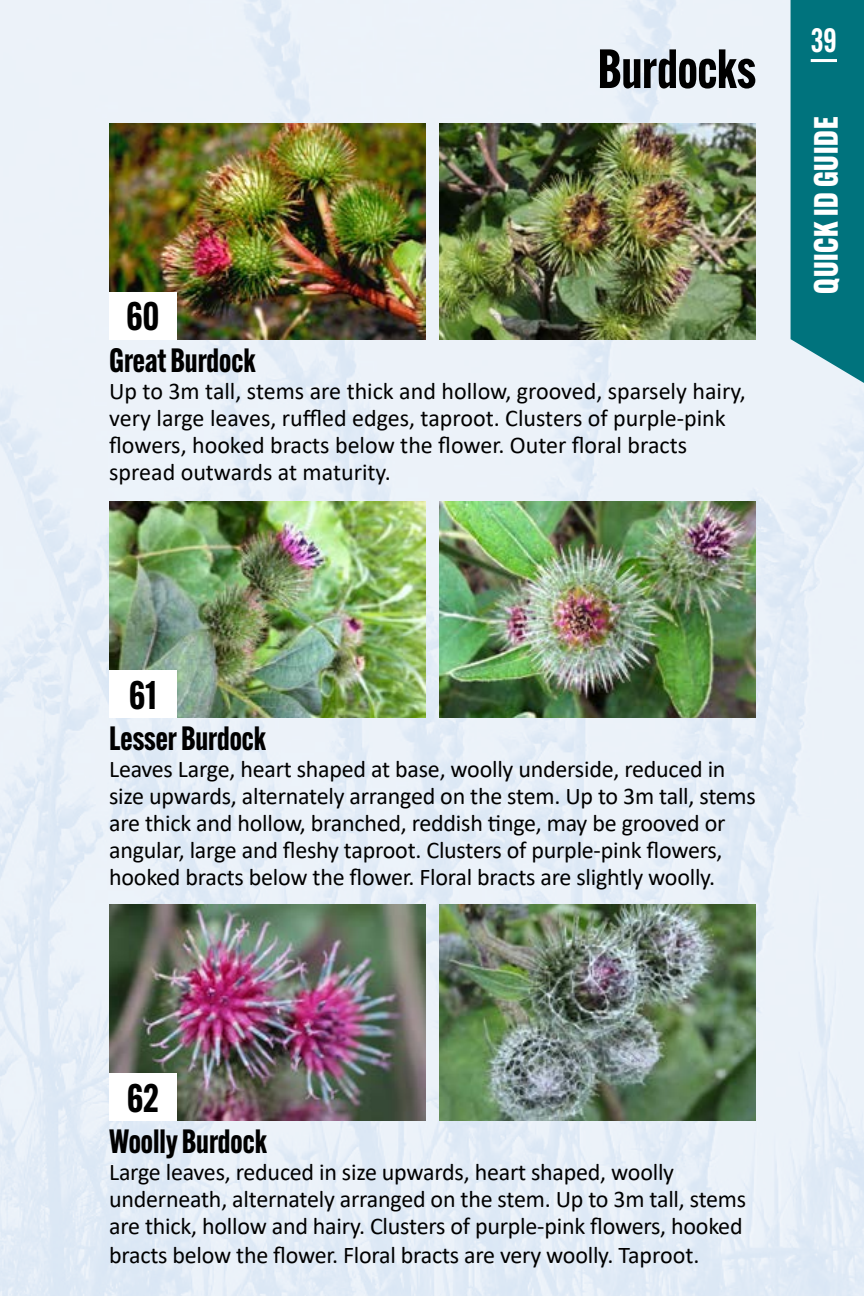
<style>
.page{position:relative;width:864px;height:1296px;background:#fff}
.page>*{position:absolute;margin:0;border:0;box-sizing:border-box;transform-origin:0 0}
.t1{font:700 54px "Alternate Gothic Cond ATF";color:#000}
.t2{font:700 39px "Alternate Gothic Cond ATF";color:#000}
.t3{font:700 33px "Alternate Gothic Cond ATF";color:#000}
.t4{font:800 33px "Alternate Gothic Cond ATF";letter-spacing:.025em;color:#fff}
.t5{font:600 33px "Alternate Gothic Cond ATF";color:#fff}
.t6{font:24px/27px "Calibri";letter-spacing:-.01em;color:#000}
</style>
<div class="page">
<img style="left:0;top:0;width:864px;height:1296px">
<img style="left:109px;top:124px;width:317px;height:216px">
<div style="left:109px;top:292px;width:68px;height:48px;background:#fff"></div>
<img style="left:109px;top:502px;width:317px;height:216px">
<div style="left:109px;top:670px;width:68px;height:48px;background:#fff"></div>
<img style="left:109px;top:905px;width:317px;height:216px">
<div style="left:109px;top:1073px;width:68px;height:48px;background:#fff"></div>
<img style="left:440px;top:124px;width:316px;height:216px">
<img style="left:440px;top:502px;width:316px;height:216px">
<img style="left:440px;top:905px;width:316px;height:216px">
<div style="left:791px;top:0;width:73px;height:383px;background:#00737d"></div>
<hr style="left:811px;top:59px;width:26px;height:3px;background:#fff">
<h2 class="t2" style="left:126px;top:292px;width:35px">60</h2>
<h1 class="t1" style="left:598px;top:35px;width:160px">Burdocks</h1>
<h3 class="t3" style="left:109px;top:339px;width:148px">Great Burdock</h3>
<p class="t6" style="left:109px;top:377px;width:638px">Up to 3m tall, stems are thick and hollow, grooved, sparsely hairy, very large leaves, ruffled edges, taproot. Clusters of purple-pink flowers, hooked bracts below the flower. Outer floral bracts spread outwards at maturity.</p>
<h3 class="t5" style="left:811px;top:19px;width:28px">39</h3>
<h3 class="t4" style="left:806px;top:294px;width:178px;rotate:-90deg">QUICK ID GUIDE</h3>
<h2 class="t2" style="left:129px;top:670px;width:29px">61</h2>
<h3 class="t3" style="left:109px;top:718px;width:159px">Lesser Burdock</h3>
<p class="t6" style="left:109px;top:755px;width:648px">Leaves Large, heart shaped at base, woolly underside, reduced in size upwards, alternately arranged on the stem. Up to 3m tall, stems are thick and hollow, branched, reddish tinge, may be grooved or angular, large and fleshy taproot. Clusters of purple-pink flowers, hooked bracts below the flower. Floral bracts are slightly woolly.</p>
<h2 class="t2" style="left:127px;top:1073px;width:34px">62</h2>
<h3 class="t3" style="left:109px;top:1121px;width:159px">Woolly Burdock</h3>
<p class="t6" style="left:109px;top:1158px;width:639px">Large leaves, reduced in size upwards, heart shaped, woolly underneath, alternately arranged on the stem. Up to 3m tall, stems are thick, hollow and hairy. Clusters of purple-pink flowers, hooked bracts below the flower. Floral bracts are very woolly. Taproot.</p>
</div>
